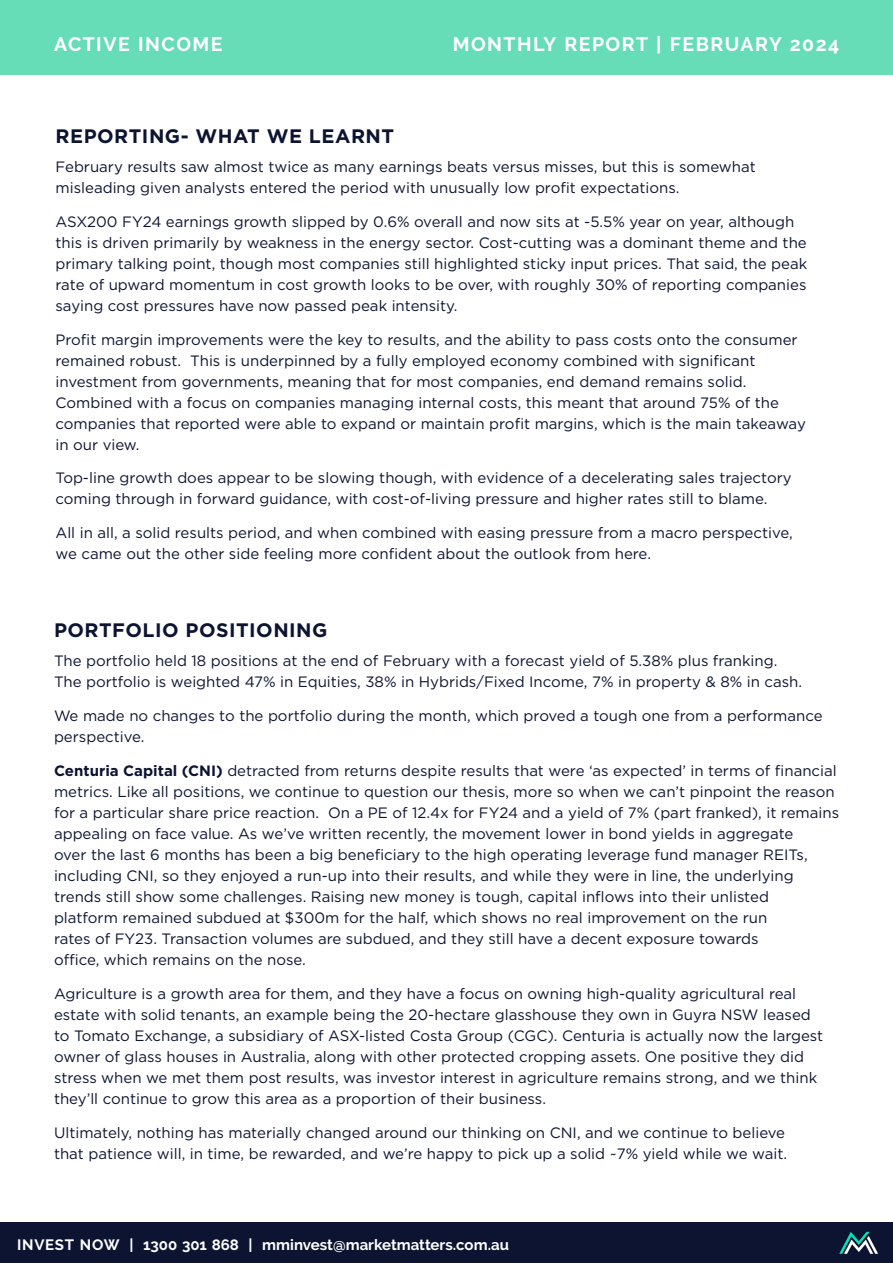
<style>
.page{position:relative;width:893px;height:1263px;background:#fff}
.page>*{position:absolute;margin:0;border:0;box-sizing:border-box;transform-origin:0 0}
.t1{font:700 19.5px "Gotham";letter-spacing:.025em;color:#0d1431}
.t2{font:700 19.5px "Raleway";letter-spacing:.075em;color:#fff}
.t3{font:15px/21px "Gotham";color:#0d1431}
.t4{font:700 15px "Raleway";color:#fff}
.s1{font-weight:700}
</style>
<div class="page">
<div style="left:0;top:0;width:893px;height:74px;background:#66ddb7"></div>
<div style="left:0;top:1222px;width:893px;height:41px;background:#0d1431"></div>
<svg style="left:839px;top:1232px;width:39px;height:22px"></svg>
<h1 class="t2" style="left:54px;top:33px;width:170px">ACTIVE INCOME</h1>
<h1 class="t2" style="left:453px;top:33px;width:388px">MONTHLY REPORT | FEBRUARY 2024</h1>
<h1 class="t1" style="left:56px;top:123px;width:340px">REPORTING- WHAT WE LEARNT</h1>
<p class="t3" style="left:56px;top:156px;width:702px">February results saw almost twice as many earnings beats versus misses, but this is somewhat misleading given analysts entered the period with unusually low profit expectations.</p>
<p class="t3" style="left:56px;top:211px;width:753px">ASX200 FY24 earnings growth slipped by 0.6% overall and now sits at -5.5% year on year, although this is driven primarily by weakness in the energy sector. Cost-cutting was a dominant theme and the primary talking point, though most companies still highlighted sticky input prices. That said, the peak rate of upward momentum in cost growth looks to be over, with roughly 30% of reporting companies saying cost pressures have now passed peak intensity.</p>
<p class="t3" style="left:56px;top:329px;width:752px">Profit margin improvements were the key to results, and the ability to pass costs onto the consumer remained robust. This is underpinned by a fully employed economy combined with significant investment from governments, meaning that for most companies, end demand remains solid.<br>Combined with a focus on companies managing internal costs, this meant that around 75% of the companies that reported were able to expand or maintain profit margins, which is the main takeaway in our view.</p>
<p class="t3" style="left:56px;top:467px;width:738px">Top-line growth does appear to be slowing though, with evidence of a decelerating sales trajectory coming through in forward guidance, with cost-of-living pressure and higher rates still to blame.</p>
<p class="t3" style="left:56px;top:522px;width:739px">All in all, a solid results period, and when combined with easing pressure from a macro perspective, we came out the other side feeling more confident about the outlook from here.</p>
<h1 class="t1" style="left:54px;top:617px;width:275px">PORTFOLIO POSITIONING</h1>
<p class="t3" style="left:54px;top:650px;width:750px">The portfolio held 18 positions at the end of February with a forecast yield of 5.38% plus franking.<br>The portfolio is weighted 47% in Equities, 38% in Hybrids/Fixed Income, 7% in property &amp; 8% in cash.</p>
<p class="t3" style="left:54px;top:705px;width:770px">We made no changes to the portfolio during the month, which proved a tough one from a performance perspective.</p>
<p class="t3" style="left:54px;top:760px;width:787px"><span class="s1">Centuria Capital (CNI)</span> detracted from returns despite results that were ‘as expected’ in terms of financial metrics. Like all positions, we continue to question our thesis, more so when we can’t pinpoint the reason for a particular share price reaction. On a PE of 12.4x for FY24 and a yield of 7% (part franked), it remains appealing on face value. As we’ve written recently, the movement lower in bond yields in aggregate<br>over the last 6 months has been a big beneficiary to the high operating leverage fund manager REITs, including CNI, so they enjoyed a run-up into their results, and while they were in line, the underlying trends still show some challenges. Raising new money is tough, capital inflows into their unlisted<br>platform remained subdued at $300m for the half, which shows no real improvement on the run<br>rates of FY23. Transaction volumes are subdued, and they still have a decent exposure towards<br>office, which remains on the nose.</p>
<p class="t3" style="left:54px;top:982px;width:771px">Agriculture is a growth area for them, and they have a focus on owning high-quality agricultural real estate with solid tenants, an example being the 20-hectare glasshouse they own in Guyra NSW leased to Tomato Exchange, a subsidiary of ASX-listed Costa Group (CGC). Centuria is actually now the largest owner of glass houses in Australia, along with other protected cropping assets. One positive they did stress when we met them post results, was investor interest in agriculture remains strong, and we think they’ll continue to grow this area as a proportion of their business.</p>
<p class="t3" style="left:54px;top:1121px;width:735px">Ultimately, nothing has materially changed around our thinking on CNI, and we continue to believe that patience will, in time, be rewarded, and we’re happy to pick up a solid ~7% yield while we wait.</p>
<p class="t4" style="left:17px;top:1236px;width:493px">INVEST NOW | 1300 301 868 | mminvest@marketmatters.com.au</p>
</div>
